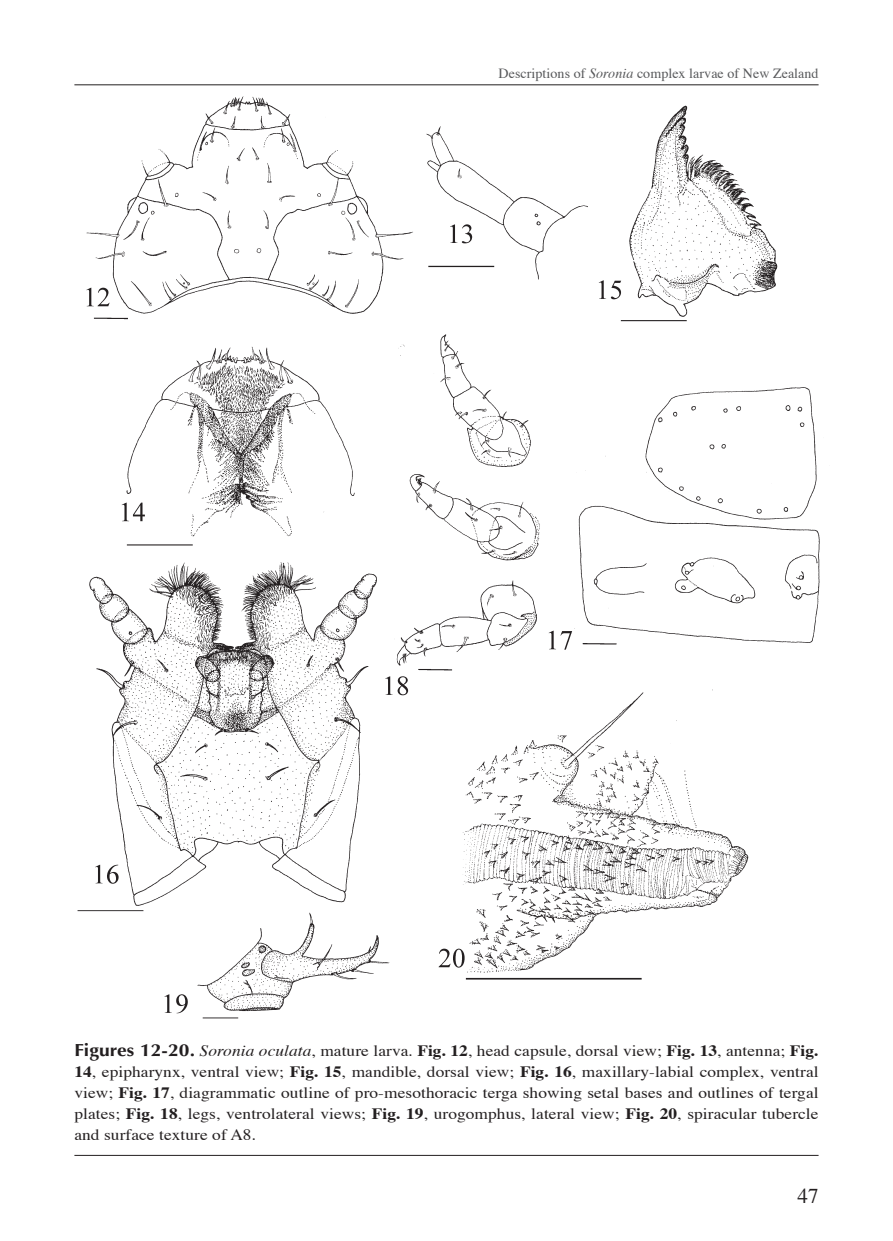
<style>
.page{position:relative;width:893px;height:1241px;background:#fff}
.page>*{position:absolute;margin:0;border:0;box-sizing:border-box;transform-origin:0 0}
.t1{font:21px "Times";color:#231f20}
.t2{font:15.75px/21px "Times";letter-spacing:.005em;color:#231f20;text-align:justify;scale:1.1 1}
.t3{font:14px "Times";letter-spacing:.005em;color:#57585a}
.s1{font-style:italic}
.s2{font-family:"Optima";font-weight:700;font-size:17.5px}
.s3{font-weight:700}
</style>
<div class="page">
<hr style="left:74px;top:1154px;width:745px;height:1px;background:#231f20">
<img style="left:74px;top:84px;width:746px;height:935px">
<p class="t3" style="left:499px;top:64px;width:321px">Descriptions of <span class="s1">Soronia</span> complex larvae of New Zealand</p>
<p class="t2" style="left:74px;top:1040px;width:678px"><span class="s2">Figures 12-20.</span> <span class="s1">Soronia oculata</span>, mature larva. <span class="s3">Fig. 12</span>, head capsule, dorsal view; <span class="s3">Fig. 13</span>, antenna; <span class="s3">Fig.<br>14</span>, epipharynx, ventral view; <span class="s3">Fig. 15</span>, mandible, dorsal view; <span class="s3">Fig. 16</span>, maxillary-labial complex, ventral view; <span class="s3">Fig. 17</span>, diagrammatic outline of pro-mesothoracic terga showing setal bases and outlines of tergal plates; <span class="s3">Fig. 18</span>, legs, ventrolateral views; <span class="s3">Fig. 19</span>, urogomphus, lateral view; <span class="s3">Fig. 20</span>, spiracular tubercle and surface texture of A8.</p>
<h1 class="t1" style="left:797px;top:1182px;width:23px">47</h1>
</div>
